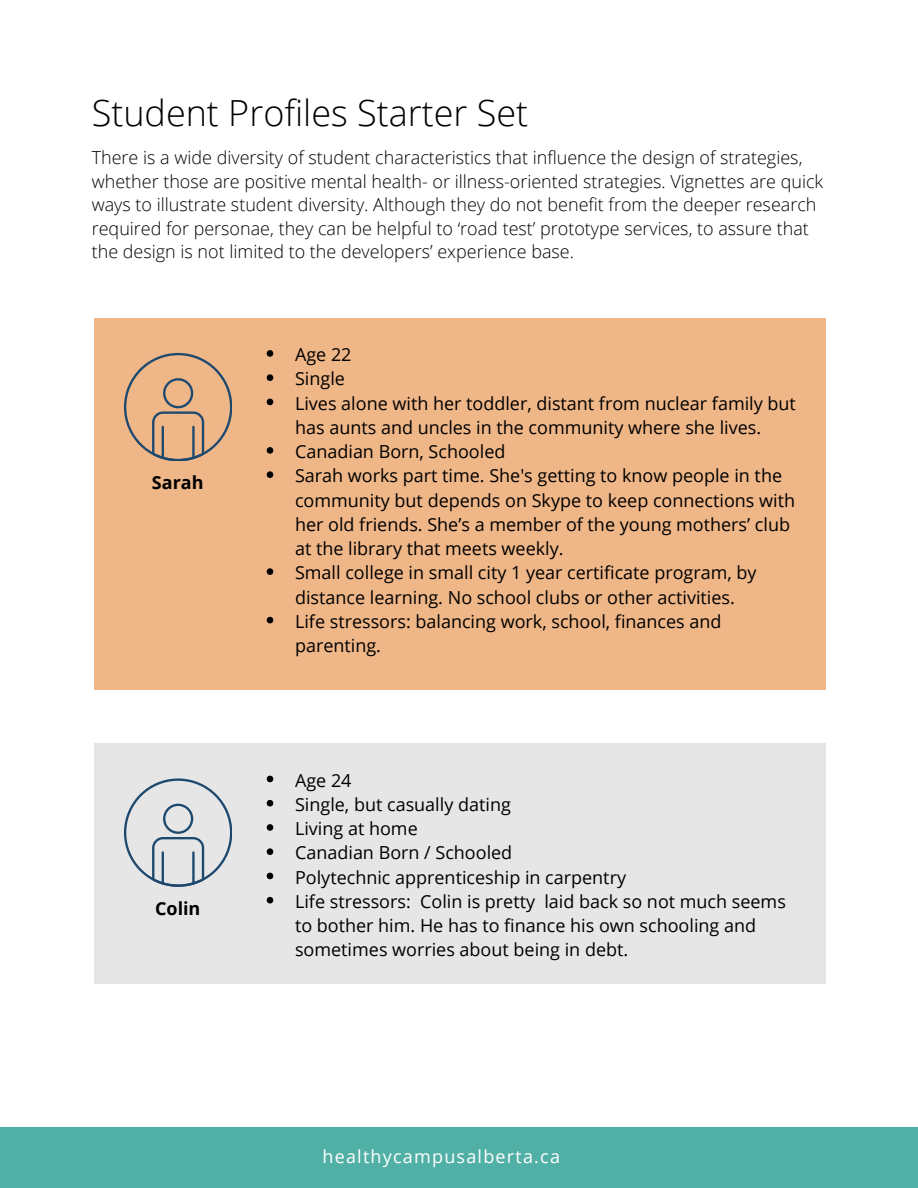
<style>
.page{position:relative;width:918px;height:1188px;background:#fff}
.page>*{position:absolute;margin:0;border:0;box-sizing:border-box;transform-origin:0 0}
.t1{font:300 36px "Open Sans";color:#000}
.t2{font:18px/24.3px "Open Sans";color:#000}
.t3{font:300 18px/23.5px "Open Sans";color:#000}
.t4{font:18px "Open Sans";letter-spacing:.07em;color:#fff}
.t5{font:700 18px "Open Sans";color:#000}
</style>
<div class="page">
<div style="left:94px;top:318px;width:731px;height:372px;background:#efb687"></div>
<div style="left:163px;top:378px;width:30px;height:30px;border:2px solid #1e496f;border-radius:50%"></div>
<svg style="left:151px;top:411px;width:54px;height:50px"></svg>
<hr style="left:162px;top:427px;width:2px;height:31px;background:#1e496f">
<hr style="left:192px;top:427px;width:3px;height:31px;background:#1e496f">
<svg style="left:267px;top:350px;width:6px;height:7px"></svg>
<svg style="left:267px;top:374px;width:6px;height:7px"></svg>
<svg style="left:267px;top:399px;width:6px;height:6px"></svg>
<svg style="left:267px;top:447px;width:6px;height:7px"></svg>
<svg style="left:267px;top:471px;width:6px;height:7px"></svg>
<svg style="left:267px;top:568px;width:6px;height:7px"></svg>
<svg style="left:267px;top:617px;width:6px;height:6px"></svg>
<div style="left:0;top:1127px;width:918px;height:61px;background:#51b0a5"></div>
<div style="left:94px;top:744px;width:732px;height:240px;background:#e6e6e6"></div>
<div style="left:163px;top:804px;width:30px;height:30px;border:2px solid #1e496f;border-radius:50%"></div>
<svg style="left:151px;top:837px;width:54px;height:49px"></svg>
<hr style="left:162px;top:852px;width:2px;height:31px;background:#1e496f">
<hr style="left:192px;top:852px;width:3px;height:31px;background:#1e496f">
<svg style="left:267px;top:776px;width:6px;height:6px"></svg>
<svg style="left:267px;top:800px;width:6px;height:7px"></svg>
<svg style="left:267px;top:824px;width:6px;height:7px"></svg>
<svg style="left:267px;top:848px;width:6px;height:7px"></svg>
<svg style="left:267px;top:873px;width:6px;height:6px"></svg>
<svg style="left:267px;top:897px;width:6px;height:7px"></svg>
<h1 class="t1" style="left:92px;top:88px;width:438px">Student Profiles Starter Set</h1>
<p class="t3" style="left:92px;top:145px;width:733px">There is a wide diversity of student characteristics that influence the design of strategies, whether those are positive mental health- or illness-oriented strategies. Vignettes are quick ways to illustrate student diversity. Although they do not benefit from the deeper research required for personae, they can be helpful to ‘road test’ prototype services, to assure that the design is not limited to the developers’ experience base.</p>
<p class="t5" style="left:152px;top:470px;width:53px">Sarah</p>
<p class="t5" style="left:155px;top:896px;width:47px">Colin</p>
<p class="t2" style="left:295px;top:342px;width:502px">Age 22<br>Single<br>Lives alone with her toddler, distant from nuclear family but has aunts and uncles in the community where she lives.<br>Canadian Born, Schooled<br>Sarah works part time. She's getting to know people in the community but depends on Skype to keep connections with her old friends. She’s a member of the young mothers’ club at the library that meets weekly.<br>Small college in small city 1 year certificate program, by distance learning. No school clubs or other activities.<br>Life stressors: balancing work, school, finances and parenting.</p>
<p class="t2" style="left:295px;top:768px;width:492px">Age 24<br>Single, but casually dating<br>Living at home<br>Canadian Born / Schooled<br>Polytechnic apprenticeship in carpentry<br>Life stressors: Colin is pretty laid back so not much seems to bother him. He has to finance his own schooling and sometimes worries about being in debt.</p>
<p class="t4" style="left:322px;top:1144px;width:239px">healthycampusalberta.ca</p>
</div>
